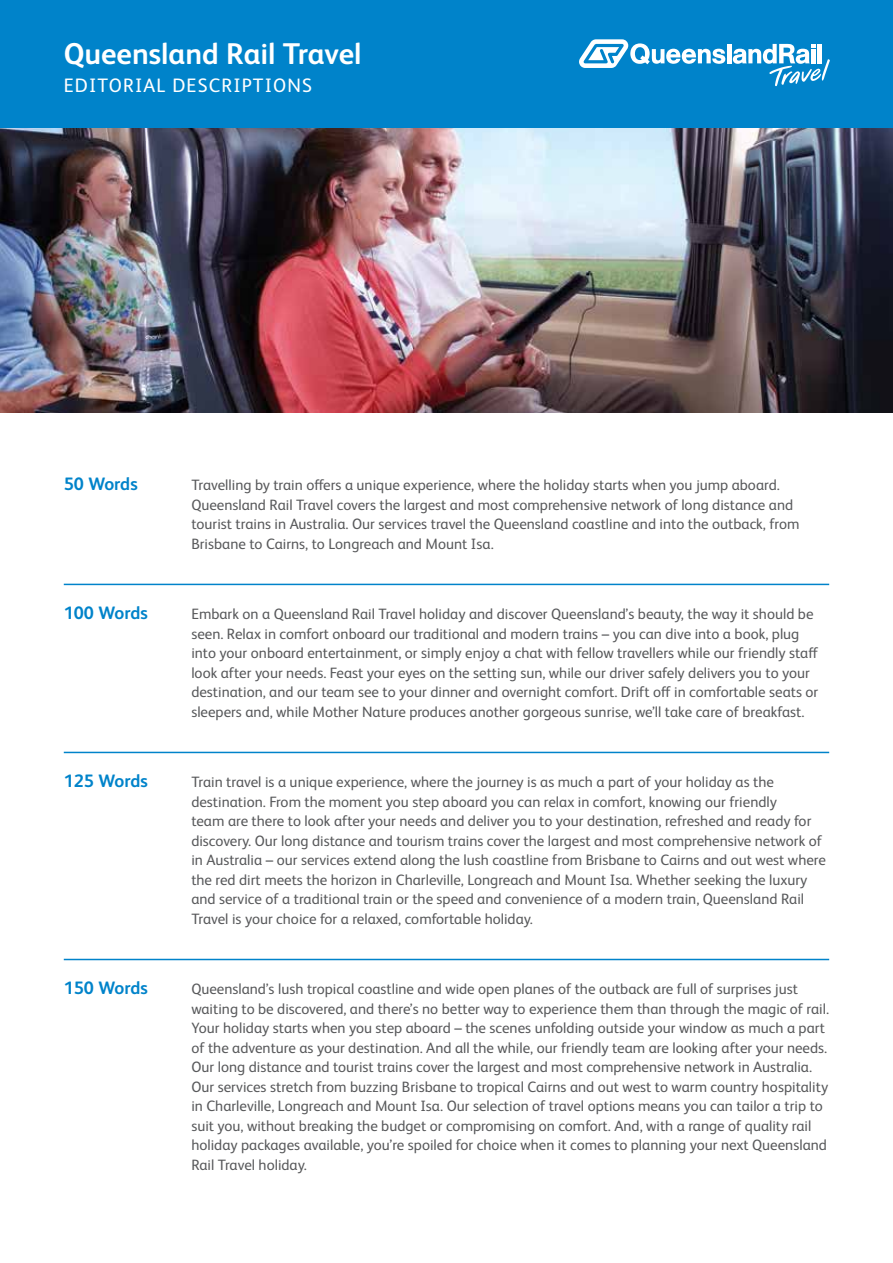
<style>
.page{position:relative;width:893px;height:1263px;background:#fff}
.page>*{position:absolute;margin:0;border:0;box-sizing:border-box;transform-origin:0 0}
.t1{font:700 30px "FS Albert Pro";color:#fff}
.t2{font:19.5px "FS Albert Pro";letter-spacing:.06em;color:#fff}
.t3{font:700 18px "FS Albert Pro";color:#0083ca}
.t4{font:15px/19.5px "FS Albert Pro";color:#58595b}
</style>
<div class="page">
<img style="left:0;top:128px;width:893px;height:284px">
<div style="left:0;top:0;width:893px;height:128px;background:#0083ca"></div>
<hr style="left:727px;top:44px;width:4px;height:19px;background:#fff">
<svg style="left:579px;top:39px;width:146px;height:29px"></svg>
<svg style="left:733px;top:44px;width:97px;height:42px"></svg>
<hr style="left:64px;top:584px;width:765px;height:1px;background:#0083ca">
<hr style="left:64px;top:752px;width:765px;height:1px;background:#0083ca">
<hr style="left:64px;top:959px;width:765px;height:1px;background:#0083ca">
<h1 class="t1" style="left:64px;top:32px;width:299px">Queensland Rail Travel</h1>
<h2 class="t2" style="left:64px;top:71px;width:250px">EDITORIAL DESCRIPTIONS</h2>
<p class="t3" style="left:64px;top:471px;width:75px">50 Words</p>
<p class="t4" style="left:191px;top:474px;width:610px">Travelling by train offers a unique experience, where the holiday starts when you jump aboard.<br>Queensland Rail Travel covers the largest and most comprehensive network of long distance and tourist trains in Australia. Our services travel the Queensland coastline and into the outback, from Brisbane to Cairns, to Longreach and Mount Isa.</p>
<p class="t3" style="left:64px;top:600px;width:86px">100 Words</p>
<p class="t4" style="left:191px;top:603px;width:629px">Embark on a Queensland Rail Travel holiday and discover Queensland’s beauty, the way it should be seen. Relax in comfort onboard our traditional and modern trains – you can dive into a book, plug into your onboard entertainment, or simply enjoy a chat with fellow travellers while our friendly staff look after your needs. Feast your eyes on the setting sun, while our driver safely delivers you to your destination, and our team see to your dinner and overnight comfort. Drift off in comfortable seats or sleepers and, while Mother Nature produces another gorgeous sunrise, we’ll take care of breakfast.</p>
<p class="t3" style="left:64px;top:768px;width:86px">125 Words</p>
<p class="t4" style="left:191px;top:771px;width:636px">Train travel is a unique experience, where the journey is as much a part of your holiday as the destination. From the moment you step aboard you can relax in comfort, knowing our friendly<br>team are there to look after your needs and deliver you to your destination, refreshed and ready for discovery. Our long distance and tourism trains cover the largest and most comprehensive network of in Australia – our services extend along the lush coastline from Brisbane to Cairns and out west where the red dirt meets the horizon in Charleville, Longreach and Mount Isa. Whether seeking the luxury and service of a traditional train or the speed and convenience of a modern train, Queensland Rail Travel is your choice for a relaxed, comfortable holiday.</p>
<p class="t3" style="left:64px;top:975px;width:86px">150 Words</p>
<p class="t4" style="left:191px;top:978px;width:639px">Queensland’s lush tropical coastline and wide open planes of the outback are full of surprises just waiting to be discovered, and there’s no better way to experience them than through the magic of rail.<br>Your holiday starts when you step aboard – the scenes unfolding outside your window as much a part of the adventure as your destination. And all the while, our friendly team are looking after your needs.<br>Our long distance and tourist trains cover the largest and most comprehensive network in Australia.<br>Our services stretch from buzzing Brisbane to tropical Cairns and out west to warm country hospitality in Charleville, Longreach and Mount Isa. Our selection of travel options means you can tailor a trip to suit you, without breaking the budget or compromising on comfort. And, with a range of quality rail holiday packages available, you’re spoiled for choice when it comes to planning your next Queensland Rail Travel holiday.</p>
</div>
